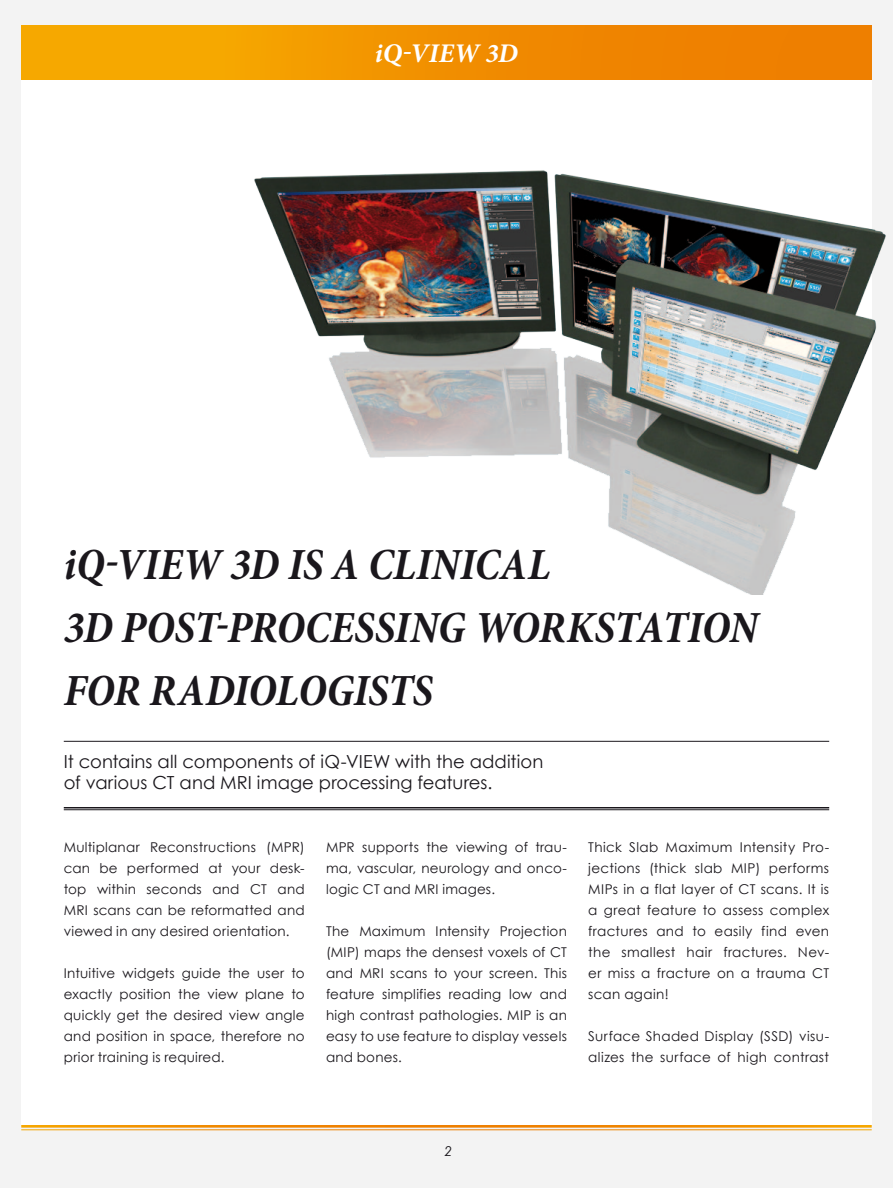
<style>
.page{position:relative;width:893px;height:1188px;background:#f3f3f3}
.page>*{position:absolute;margin:0;border:0;box-sizing:border-box;transform-origin:0 0}
.t1{font:italic 700 condensed 45px/63px "Minion Pro";letter-spacing:-.01em;color:#1a171c}
.t2{font:italic 700 27px "Minion Pro";letter-spacing:-.005em;color:#fff}
.t3{font:18px/21px "Century Gothic";letter-spacing:.005em;color:#1a171c}
.t4{font:13.5px/21px "Century Gothic";letter-spacing:.02em;color:#1a171c;text-align:justify}
.t5{font:italic 13.5px "Century Gothic";color:#1a171c}
</style>
<div class="page">
<div style="left:21px;top:26px;width:851px;height:1099px;background:#fafafa"></div>
<div style="left:21px;top:26px;width:851px;height:54px;background:linear-gradient(to right,#f7ad00,#ed7700)"></div>
<hr style="left:21px;top:1125px;width:851px;height:3px;background:#fff">
<hr style="left:21px;top:1129px;width:851px;height:1px;background:#fff">
<img style="left:254px;top:170px;width:632px;height:424px">
<hr style="left:64px;top:741px;width:765px;height:1px;background:#1a171c">
<hr style="left:64px;top:807px;width:765px;height:1px;background:#1a171c">
<hr style="left:64px;top:809px;width:765px;height:1px;background:#1a171c">
<h2 class="t2" style="left:375px;top:34px;width:145px">iQ-VIEW 3D</h2>
<h1 class="t1" style="left:64px;top:533px;width:696px">IQ-VIEW 3D IS A CLINICAL<br>3D POST-PROCESSING WORKSTATION<br>FOR RADIOLOGISTS</h1>
<h3 class="t3" style="left:64px;top:751px;width:481px">It contains all components of iQ-VIEW with the addition of various CT and MRI image processing features.</h3>
<p class="t4" style="left:64px;top:836px;width:242px">Multiplanar Reconstructions (MPR) can be performed at your desk&shy;top within seconds and CT and MRI scans can be reformatted and viewed in any desired orientation.</p>
<p class="t4" style="left:64px;top:962px;width:242px">Intuitive widgets guide the user to exactly position the view plane to quickly get the desired view angle and position in space, therefore no prior training is required.</p>
<p class="t4" style="left:326px;top:836px;width:242px">MPR supports the viewing of trau&shy;ma, vascular, neurology and onco&shy;logic CT and MRI images.</p>
<p class="t4" style="left:326px;top:920px;width:242px">The Maximum Intensity Projection (MIP) maps the densest voxels of CT and MRI scans to your screen. This feature simplifies reading low and high contrast pathologies. MIP is an easy to use feature to display vessels and bones.</p>
<p class="t4" style="left:588px;top:836px;width:242px">Thick Slab Maximum Intensity Pro&shy;jections (thick slab MIP) performs MIPs in a flat layer of CT scans. It is a great feature to assess complex fractures and to easily find even the smallest hair fractures. Nev&shy;er miss a fracture on a trauma CT scan again!</p>
<p class="t4" style="left:588px;top:1025px;width:242px">Surface Shaded Display (SSD) visu&shy;alizes the surface of high contrast</p>
<p class="t5" style="left:445px;top:1142px;width:9px">2</p>
</div>
